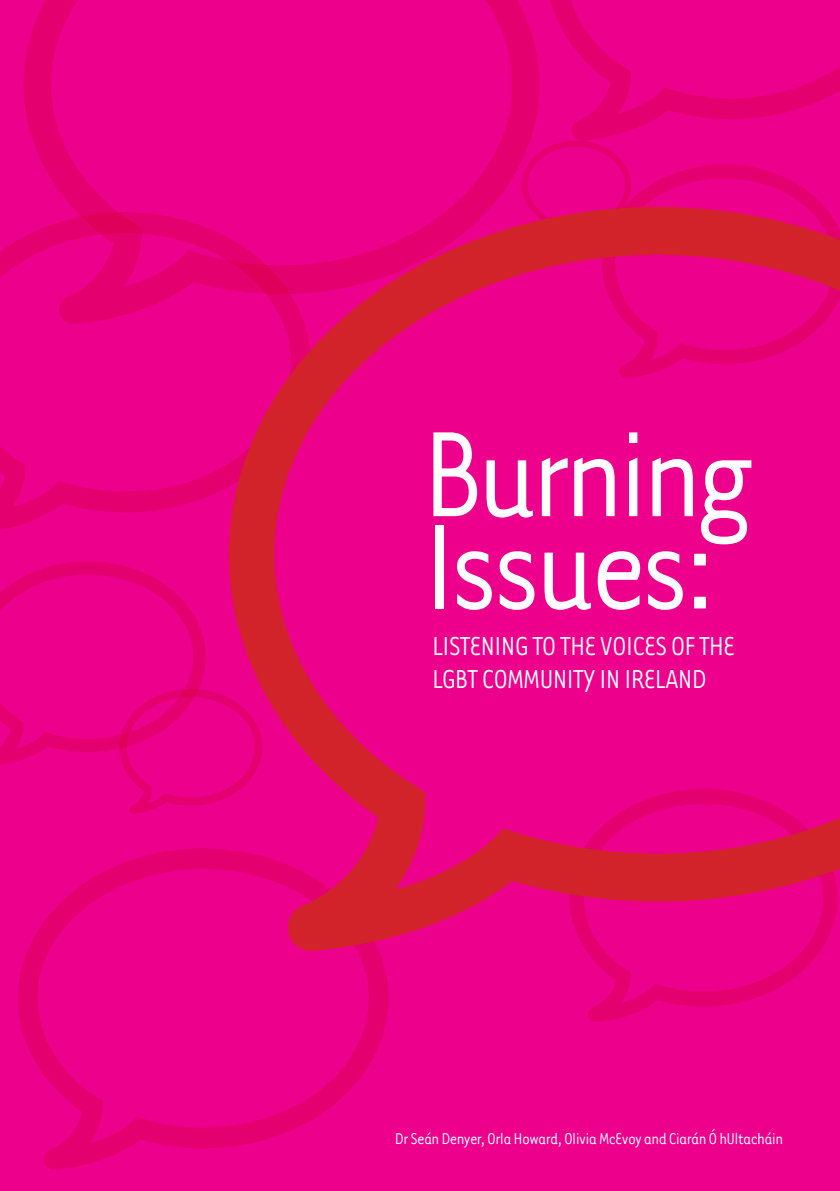
<style>
.page{position:relative;width:840px;height:1191px;background:#fff}
.page>*{position:absolute;margin:0;border:0;box-sizing:border-box;transform-origin:0 0}
.t1{font:139.6px "Tarzana Narrow";color:#fff}
.t2{font:30px/32.8px "Tarzana Narrow";letter-spacing:-.03em;color:#fff}
.t3{font:18px "Tarzana Narrow";letter-spacing:-.035em;color:#fff}
</style>
<div class="page">
<div style="left:0;top:0;width:839px;height:1191px;background:#ec008c"></div>
<img style="left:228px;top:346px;width:307px;height:573px">
<img style="left:23px;top:0;width:548px;height:346px">
<img style="left:499px;top:0;width:340px;height:157px">
<img style="left:0;top:208px;width:369px;height:342px">
<img style="left:18px;top:843px;width:428px;height:327px">
<img style="left:535px;top:789px;width:304px;height:233px">
<img style="left:27px;top:558px;width:215px;height:200px">
<img style="left:0;top:420px;width:27px;height:345px">
<img style="left:102px;top:688px;width:182px;height:131px">
<img style="left:508px;top:140px;width:138px;height:100px">
<img style="left:571px;top:162px;width:268px;height:216px">
<h1 class="t1" style="left:421px;top:390px;width:334px">Burning</h1>
<h1 class="t1" style="left:421px;top:482px;width:297px">Issues:</h1>
<h2 class="t2" style="left:432px;top:629px;width:304px">listeni ng to the voices of the<br>LG BT community i n Ireland</h2>
<p class="t3" style="left:394px;top:1128px;width:389px">Dr Seán Denyer, Orla H oward, Olivia McEvoy and Ciarán Ó hU ltacháin</p>
</div>
